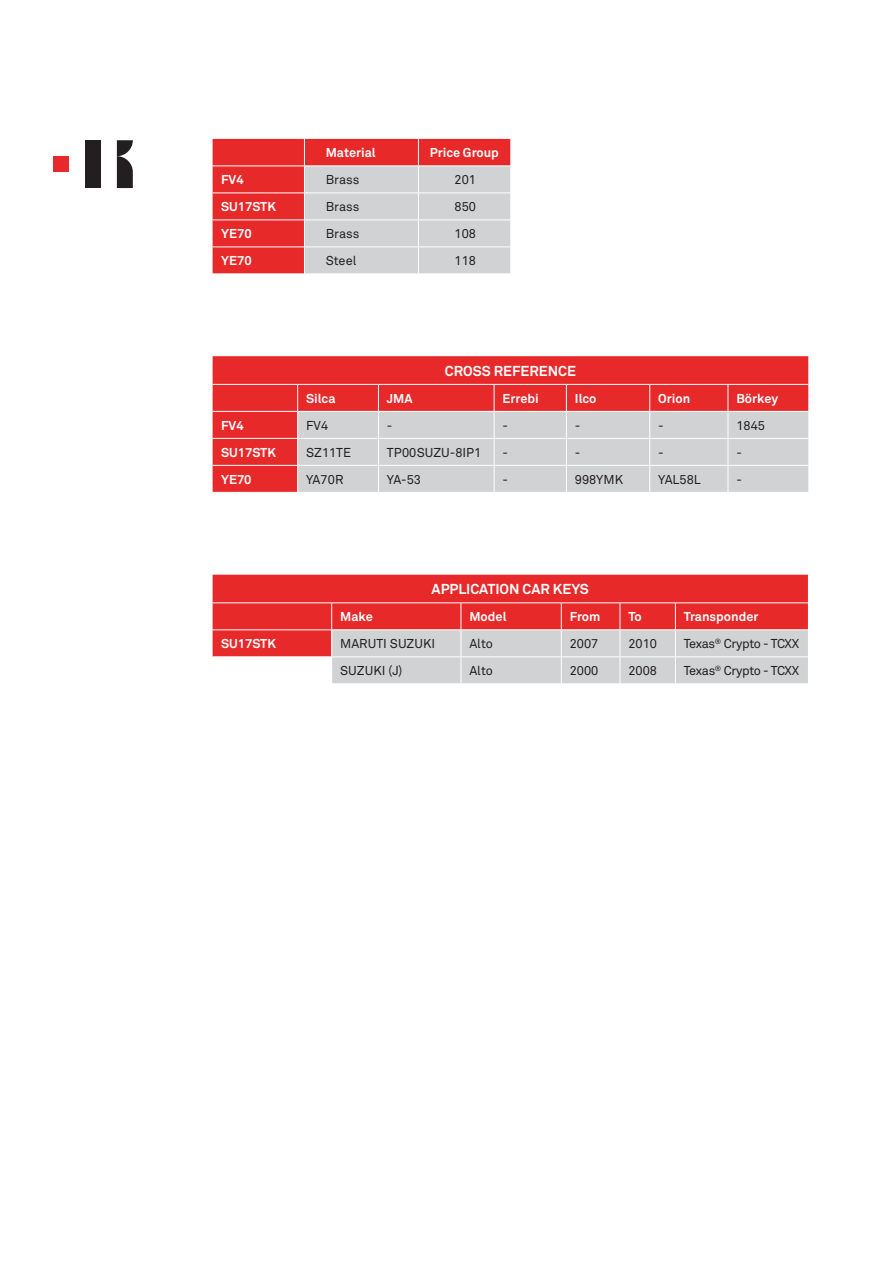
<style>
.page{position:relative;width:893px;height:1263px;background:#fff}
.page>*{position:absolute;margin:0;border:0;box-sizing:border-box;transform-origin:0 0}
.t1{font:700 14.25px "Akkurat Pro";color:#fff}
.t2{font:12.75px "Akkurat Pro";color:#231f20}
.t3{font:700 12.75px "Akkurat Pro";color:#fff}
.t4{font:12.75px "Akkurat Pro";letter-spacing:-.03em;color:#231f20}
</style>
<div class="page">
<svg style="left:117px;top:140px;width:16px;height:48px"></svg>
<div style="left:85px;top:140px;width:16px;height:48px;background:#231f20"></div>
<div style="left:53px;top:156px;width:16px;height:16px;background:#e9282d"></div>
<svg style="left:213px;top:139px;width:297px;height:134px;background:#dc8688"></svg>
<div style="left:213px;top:356px;width:595px;height:136px;background:#e7292a"></div>
<hr style="left:213px;top:384px;width:85px;height:1px;background:#fff">
<hr style="left:298px;top:384px;width:80px;height:1px;background:#fff">
<hr style="left:378px;top:384px;width:116px;height:1px;background:#fff">
<hr style="left:494px;top:384px;width:72px;height:1px;background:#fff">
<hr style="left:566px;top:384px;width:84px;height:1px;background:#fff">
<hr style="left:650px;top:384px;width:78px;height:1px;background:#fff">
<hr style="left:728px;top:384px;width:80px;height:1px;background:#fff">
<hr style="left:213px;top:411px;width:85px;height:1px;background:#fff">
<hr style="left:213px;top:438px;width:85px;height:1px;background:#fff">
<hr style="left:213px;top:465px;width:85px;height:1px;background:#fff">
<svg style="left:297px;top:385px;width:511px;height:107px;background:#d7aaac"></svg>
<hr style="left:494px;top:465px;width:72px;height:1px;background:#fff">
<hr style="left:566px;top:465px;width:84px;height:1px;background:#fff">
<hr style="left:650px;top:465px;width:78px;height:1px;background:#fff">
<hr style="left:728px;top:465px;width:80px;height:1px;background:#fff">
<div style="left:213px;top:575px;width:595px;height:81px;background:#e7292a"></div>
<hr style="left:213px;top:602px;width:119px;height:1px;background:#fff">
<hr style="left:332px;top:602px;width:129px;height:1px;background:#fff">
<hr style="left:461px;top:602px;width:100px;height:1px;background:#fff">
<hr style="left:561px;top:602px;width:59px;height:1px;background:#fff">
<hr style="left:620px;top:602px;width:55px;height:1px;background:#fff">
<hr style="left:675px;top:602px;width:133px;height:1px;background:#fff">
<hr style="left:213px;top:629px;width:119px;height:1px;background:#fff">
<svg style="left:331px;top:603px;width:477px;height:80px;background:#da9e9f"></svg>
<hr style="left:561px;top:656px;width:59px;height:1px;background:#fff">
<hr style="left:620px;top:656px;width:55px;height:1px;background:#fff">
<hr style="left:675px;top:656px;width:133px;height:1px;background:#fff">
<p class="t3" style="left:326px;top:145px;width:52px">Material</p>
<p class="t3" style="left:430px;top:145px;width:71px">Price Group</p>
<p class="t3" style="left:221px;top:172px;width:24px">FV4</p>
<p class="t2" style="left:326px;top:173px;width:35px">Brass</p>
<p class="t2" style="left:455px;top:173px;width:23px">201</p>
<p class="t3" style="left:221px;top:199px;width:56px">SU17STK</p>
<p class="t2" style="left:326px;top:200px;width:35px">Brass</p>
<p class="t2" style="left:455px;top:200px;width:23px">850</p>
<p class="t3" style="left:221px;top:226px;width:32px">YE70</p>
<p class="t2" style="left:326px;top:227px;width:35px">Brass</p>
<p class="t2" style="left:455px;top:227px;width:23px">108</p>
<p class="t3" style="left:221px;top:253px;width:32px">YE70</p>
<p class="t2" style="left:326px;top:253px;width:32px">Steel</p>
<p class="t2" style="left:455px;top:253px;width:23px">118</p>
<p class="t1" style="left:445px;top:362px;width:133px">CROSS REFERENCE</p>
<p class="t3" style="left:306px;top:390px;width:31px">Silca</p>
<p class="t3" style="left:387px;top:390px;width:27px">JMA</p>
<p class="t3" style="left:503px;top:390px;width:38px">Errebi</p>
<p class="t3" style="left:575px;top:390px;width:23px">Ilco</p>
<p class="t3" style="left:658px;top:390px;width:34px">Orion</p>
<p class="t3" style="left:736px;top:390px;width:43px">Börkey</p>
<p class="t3" style="left:221px;top:417px;width:24px">FV4</p>
<p class="t2" style="left:306px;top:418px;width:24px">FV4</p>
<p class="t2" style="left:387px;top:418px;width:7px">-</p>
<p class="t2" style="left:503px;top:418px;width:7px">-</p>
<p class="t2" style="left:575px;top:418px;width:7px">-</p>
<p class="t2" style="left:658px;top:418px;width:7px">-</p>
<p class="t2" style="left:736px;top:418px;width:30px">1845</p>
<p class="t3" style="left:221px;top:444px;width:56px">SU17STK</p>
<p class="t2" style="left:306px;top:445px;width:47px">SZ11TE</p>
<p class="t2" style="left:387px;top:445px;width:96px">TP00SUZU-8IP1</p>
<p class="t2" style="left:503px;top:445px;width:7px">-</p>
<p class="t2" style="left:575px;top:445px;width:7px">-</p>
<p class="t2" style="left:658px;top:445px;width:7px">-</p>
<p class="t2" style="left:736px;top:445px;width:7px">-</p>
<p class="t3" style="left:221px;top:471px;width:32px">YE70</p>
<p class="t2" style="left:306px;top:472px;width:39px">YA70R</p>
<p class="t2" style="left:387px;top:472px;width:36px">YA-53</p>
<p class="t2" style="left:503px;top:472px;width:7px">-</p>
<p class="t2" style="left:575px;top:472px;width:50px">998YMK</p>
<p class="t2" style="left:658px;top:472px;width:44px">YAL58L</p>
<p class="t2" style="left:736px;top:472px;width:7px">-</p>
<p class="t1" style="left:432px;top:580px;width:159px">APPLICATION CAR KEYS</p>
<p class="t3" style="left:340px;top:609px;width:34px">Make</p>
<p class="t3" style="left:469px;top:609px;width:39px">Model</p>
<p class="t3" style="left:570px;top:609px;width:32px">From</p>
<p class="t3" style="left:628px;top:609px;width:15px">To</p>
<p class="t3" style="left:684px;top:609px;width:76px">Transponder</p>
<p class="t3" style="left:221px;top:636px;width:56px">SU17STK</p>
<p class="t2" style="left:340px;top:636px;width:97px">MARUTI SUZUKI</p>
<p class="t2" style="left:469px;top:636px;width:25px">Alto</p>
<p class="t2" style="left:570px;top:636px;width:30px">2007</p>
<p class="t2" style="left:628px;top:636px;width:30px">2010</p>
<p class="t4" style="left:684px;top:636px;width:117px">Texas<sup>®</sup> Crypto - TCXX</p>
<p class="t2" style="left:340px;top:663px;width:64px">SUZUKI (J)</p>
<p class="t2" style="left:469px;top:663px;width:25px">Alto</p>
<p class="t2" style="left:570px;top:663px;width:30px">2000</p>
<p class="t2" style="left:628px;top:663px;width:30px">2008</p>
<p class="t4" style="left:684px;top:663px;width:117px">Texas<sup>®</sup> Crypto - TCXX</p>
</div>
